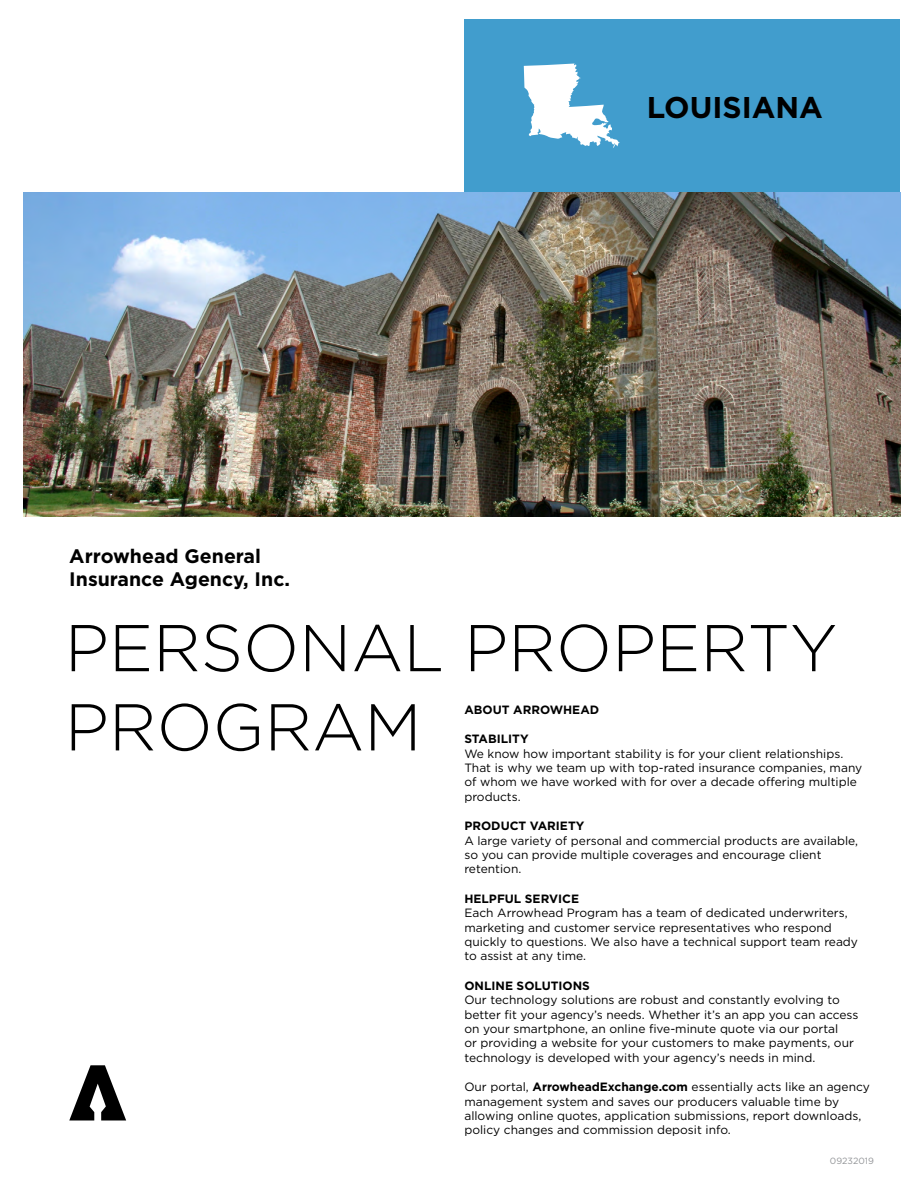
<style>
.page{position:relative;width:918px;height:1188px;background:#fff}
.page>*{position:absolute;margin:0;border:0;box-sizing:border-box;transform-origin:0 0}
.t1{font:300 66px/79.2px "Gotham";color:#000}
.t2{font:700 30px "Gotham";color:#000}
.t3{font:700 19.5px/23.4px "Gotham";color:#000}
.t4{font:12px/14.4px "Gotham";color:#000}
.t5{font:700 12px "Gotham";color:#000}
.t6{font:9px "Gotham HTF";color:#939598}
.s1{font-weight:700}
</style>
<div class="page">
<div style="left:464px;top:20px;width:436px;height:172px;background:#419dcd"></div>
<img style="left:23px;top:192px;width:877px;height:325px">
<svg style="left:524px;top:64px;width:96px;height:84px"></svg>
<svg style="left:69px;top:1065px;width:57px;height:55px"></svg>
<h2 class="t2" style="left:647px;top:90px;width:178px">LOUISIANA</h2>
<h3 class="t3" style="left:69px;top:544px;width:222px">Arrowhead General<br>Insurance Agency, Inc.</h3>
<h1 class="t1" style="left:65px;top:607px;width:774px">PERSONAL PROPERTY<br>PROGRAM</h1>
<p class="t5" style="left:464px;top:703px;width:136px">ABOUT ARROWHEAD</p>
<p class="t5" style="left:464px;top:732px;width:66px">STABILITY</p>
<p class="t4" style="left:464px;top:746px;width:399px">We know how important stability is for your client relationships.<br>That is why we team up with top-rated insurance companies, many of whom we have worked with for over a decade offering multiple products.</p>
<p class="t5" style="left:464px;top:819px;width:121px">PRODUCT VARIETY</p>
<p class="t4" style="left:464px;top:833px;width:395px">A large variety of personal and commercial products are available, so you can provide multiple coverages and encourage client retention.</p>
<p class="t5" style="left:464px;top:892px;width:116px">HELPFUL SERVICE</p>
<p class="t4" style="left:464px;top:905px;width:395px">Each Arrowhead Program has a team of dedicated underwriters, marketing and customer service representatives who respond quickly to questions. We also have a technical support team ready to assist at any time.</p>
<p class="t5" style="left:464px;top:979px;width:127px">ONLINE SOLUTIONS</p>
<p class="t4" style="left:464px;top:992px;width:395px">Our technology solutions are robust and constantly evolving to better fit your agency’s needs. Whether it’s an app you can access on your smartphone, an online five-minute quote via our portal<br>or providing a website for your customers to make payments, our technology is developed with your agency’s needs in mind.</p>
<p class="t4" style="left:464px;top:1079px;width:407px">Our portal, <span class="s1">ArrowheadExchange.com</span> essentially acts like an agency management system and saves our producers valuable time by allowing online quotes, application submissions, report downloads, policy changes and commission deposit info.</p>
<p class="t6" style="left:830px;top:1156px;width:45px">09232019</p>
</div>
